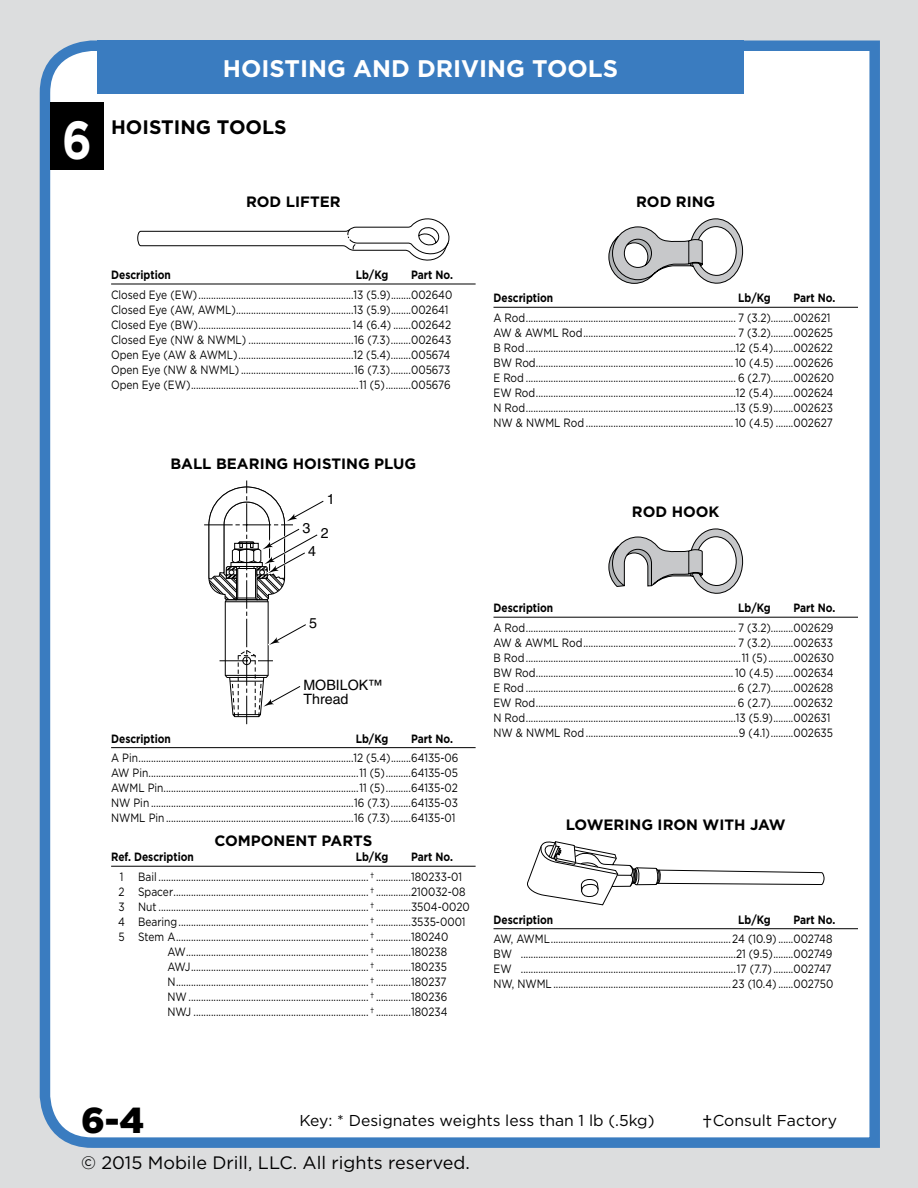
<style>
.page{position:relative;width:918px;height:1188px;background:#dcddde}
.page>*{position:absolute;margin:0;border:0;box-sizing:border-box;transform-origin:0 0}
.t1{font:700 53.55px "Gotham";color:#fff;scale:.84 1}
.t2{font:900 36px "Gotham";color:#000}
.t3{font:27px "Gotham";color:#000}
.t4{font:700 24px "Gotham";color:#fff}
.t5{font:700 19.5px "Gotham";color:#000}
.t6{font:18px "Gotham";color:#000}
.t7{font:15.75px "Gotham";color:#000}
.t8{font:700 15px "Gotham";color:#000}
.t9{font:14.25px/14.4px "Helvetica";color:#000}
.t10{font:12px/15px "Gotham";color:#000;scale:.85 1}
.t11{font:700 12px "Gotham";color:#000;scale:.85 1}
</style>
<div class="page">
<div style="left:39px;top:40px;width:841px;height:1108px;background:#fff"></div>
<div style="left:97px;top:40px;width:647px;height:54px;background:#3a7cc0"></div>
<div style="left:50px;top:102px;width:54px;height:68px;background:#000"></div>
<hr style="left:111px;top:284px;width:365px;height:1px;background:#000">
<svg style="left:137px;top:218px;width:312px;height:43px;background:#eee"></svg>
<hr style="left:111px;top:747px;width:365px;height:1px;background:#000">
<hr style="left:111px;top:866px;width:365px;height:1px;background:#000">
<svg style="left:204px;top:481px;width:122px;height:243px;background:#e7e7e7"></svg>
<hr style="left:494px;top:307px;width:364px;height:1px;background:#000">
<svg style="left:608px;top:218px;width:135px;height:66px;background:#d1d2d3"></svg>
<hr style="left:494px;top:617px;width:364px;height:1px;background:#000">
<svg style="left:608px;top:529px;width:135px;height:65px;background:#d5d6d6"></svg>
<hr style="left:494px;top:928px;width:364px;height:1px;background:#000">
<svg style="left:527px;top:841px;width:297px;height:64px;background:#ededed"></svg>
<h1 class="t1" style="left:62px;top:105px;width:37px">6</h1>
<h3 class="t4" style="left:223px;top:52px;width:397px">HOISTING AND DRIVING TOOLS</h3>
<h3 class="t5" style="left:111px;top:115px;width:177px">HOISTING TOOLS</h3>
<p class="t8" style="left:246px;top:191px;width:96px">ROD LIFTER</p>
<p class="t8" style="left:636px;top:191px;width:81px">ROD RING</p>
<p class="t11" style="left:111px;top:267px;width:72px">Description</p>
<p class="t11" style="left:356px;top:267px;width:40px">Lb/Kg</p>
<p class="t11" style="left:411px;top:267px;width:51px">Part No.</p>
<p class="t10" style="left:111px;top:287px;width:403px">Closed Eye (EW) ..............................................................13 (5.9)........002640<br>Closed Eye (AW, AWML)...............................................13 (5.9)........002641<br>Closed Eye (BW)............................................................. 14 (6.4) .......002642<br>Closed Eye (NW &amp; NWML) ..........................................16 (7.3)........002643<br>Open Eye (AW &amp; AWML)..............................................12 (5.4)........005674<br>Open Eye (NW &amp; NWML) .............................................16 (7.3)........005673<br>Open Eye (EW)...................................................................11 (5) ..........005676</p>
<p class="t8" style="left:170px;top:454px;width:248px">BALL BEARING HOISTING PLUG</p>
<p class="t9" style="left:302px;top:520px;width:9px">3</p>
<p class="t9" style="left:327px;top:492px;width:9px">1</p>
<p class="t9" style="left:321px;top:526px;width:9px">2</p>
<p class="t9" style="left:308px;top:544px;width:9px">4</p>
<p class="t9" style="left:309px;top:616px;width:9px">5</p>
<p class="t9" style="left:303px;top:678px;width:81px">MOBILOK™<br>Thread</p>
<p class="t11" style="left:111px;top:731px;width:72px">Description</p>
<p class="t11" style="left:356px;top:731px;width:40px">Lb/Kg</p>
<p class="t11" style="left:411px;top:731px;width:51px">Part No.</p>
<p class="t10" style="left:111px;top:750px;width:410px;text-align:justify">A Pin......................................................................................12 (5.4)........64135-06<br>AW Pin....................................................................................11 (5) ..........64135-05<br>AWML Pin..............................................................................11 (5) ..........64135-02<br>NW Pin .................................................................................16 (7.3)........64135-03<br>NWML Pin ...........................................................................16 (7.3)........64135-01</p>
<p class="t8" style="left:214px;top:831px;width:160px">COMPONENT PARTS</p>
<p class="t11" style="left:111px;top:849px;width:99px">Ref. Description</p>
<p class="t11" style="left:356px;top:849px;width:40px">Lb/Kg</p>
<p class="t11" style="left:411px;top:849px;width:51px">Part No.</p>
<p class="t10" style="left:120px;top:869px;width:404px">1 Bail .................................................................................... † ..............180233-01</p>
<p class="t10" style="left:119px;top:884px;width:410px">2 Spacer.............................................................................. † ..............210032-08</p>
<p class="t10" style="left:118px;top:899px;width:415px">3 Nut .................................................................................... † ..............3504-0020</p>
<p class="t10" style="left:118px;top:914px;width:410px">4 Bearing............................................................................ † ..............3535-0001</p>
<p class="t10" style="left:118px;top:929px;width:390px">5 Stem A............................................................................. † ..............180240</p>
<p class="t10" style="left:167px;top:944px;width:331px">AW......................................................................... † ..............180238</p>
<p class="t10" style="left:167px;top:959px;width:330px">AWJ....................................................................... † ..............180235</p>
<p class="t10" style="left:167px;top:974px;width:330px">N............................................................................. † ..............180237</p>
<p class="t10" style="left:167px;top:989px;width:331px">NW ........................................................................ † ..............180236</p>
<p class="t10" style="left:167px;top:1004px;width:331px">NWJ ...................................................................... † ..............180234</p>
<p class="t11" style="left:494px;top:290px;width:72px">Description</p>
<p class="t11" style="left:738px;top:290px;width:40px">Lb/Kg</p>
<p class="t11" style="left:794px;top:290px;width:51px">Part No.</p>
<p class="t10" style="left:493px;top:310px;width:402px">A Rod.................................................................................... 7 (3.2).........002621<br>AW &amp; AWML Rod............................................................. 7 (3.2).........002625<br>B Rod....................................................................................12 (5.4)........002622<br>BW Rod............................................................................... 10 (4.5) .......002626<br>E Rod .................................................................................... 6 (2.7).........002620<br>EW Rod................................................................................12 (5.4)........002624<br>N Rod....................................................................................13 (5.9)........002623<br>NW &amp; NWML Rod ........................................................... 10 (4.5) .......002627</p>
<p class="t8" style="left:632px;top:502px;width:89px">ROD HOOK</p>
<p class="t11" style="left:494px;top:600px;width:72px">Description</p>
<p class="t11" style="left:738px;top:600px;width:40px">Lb/Kg</p>
<p class="t11" style="left:794px;top:600px;width:51px">Part No.</p>
<p class="t10" style="left:493px;top:620px;width:402px">A Rod.................................................................................... 7 (3.2).........002629<br>AW &amp; AWML Rod............................................................. 7 (3.2).........002633<br>B Rod......................................................................................11 (5) ..........002630<br>BW Rod............................................................................... 10 (4.5) .......002634<br>E Rod .................................................................................... 6 (2.7).........002628<br>EW Rod................................................................................ 6 (2.7).........002632<br>N Rod....................................................................................13 (5.9)........002631<br>NW &amp; NWML Rod .............................................................9 (4.1).........002635</p>
<p class="t8" style="left:566px;top:814px;width:221px">LOWERING IRON WITH JAW</p>
<p class="t11" style="left:494px;top:912px;width:72px">Description</p>
<p class="t11" style="left:738px;top:912px;width:40px">Lb/Kg</p>
<p class="t11" style="left:794px;top:912px;width:51px">Part No.</p>
<p class="t10" style="left:493px;top:931px;width:401px">AW, AWML........................................................................24 (10.9) ......002748<br>BW ......................................................................................21 (9.5)........002749<br>EW ......................................................................................17 (7.7) ........002747<br>NW, NWML.......................................................................23 (10.4) ......002750</p>
<h2 class="t2" style="left:81px;top:1096px;width:65px">6-4</h2>
<h3 class="t7" style="left:713px;top:1111px;width:126px">Consult Factory</h3>
<h3 class="t7" style="left:299px;top:1111px;width:357px">Key: * Designates weights less than 1 lb (.5kg)</h3>
<h3 class="t3" style="left:702px;top:1107px;width:13px">†</h3>
<h3 class="t6" style="left:81px;top:1151px;width:390px">© 2015 Mobile Drill, LLC. All rights reserved.</h3>
</div>
